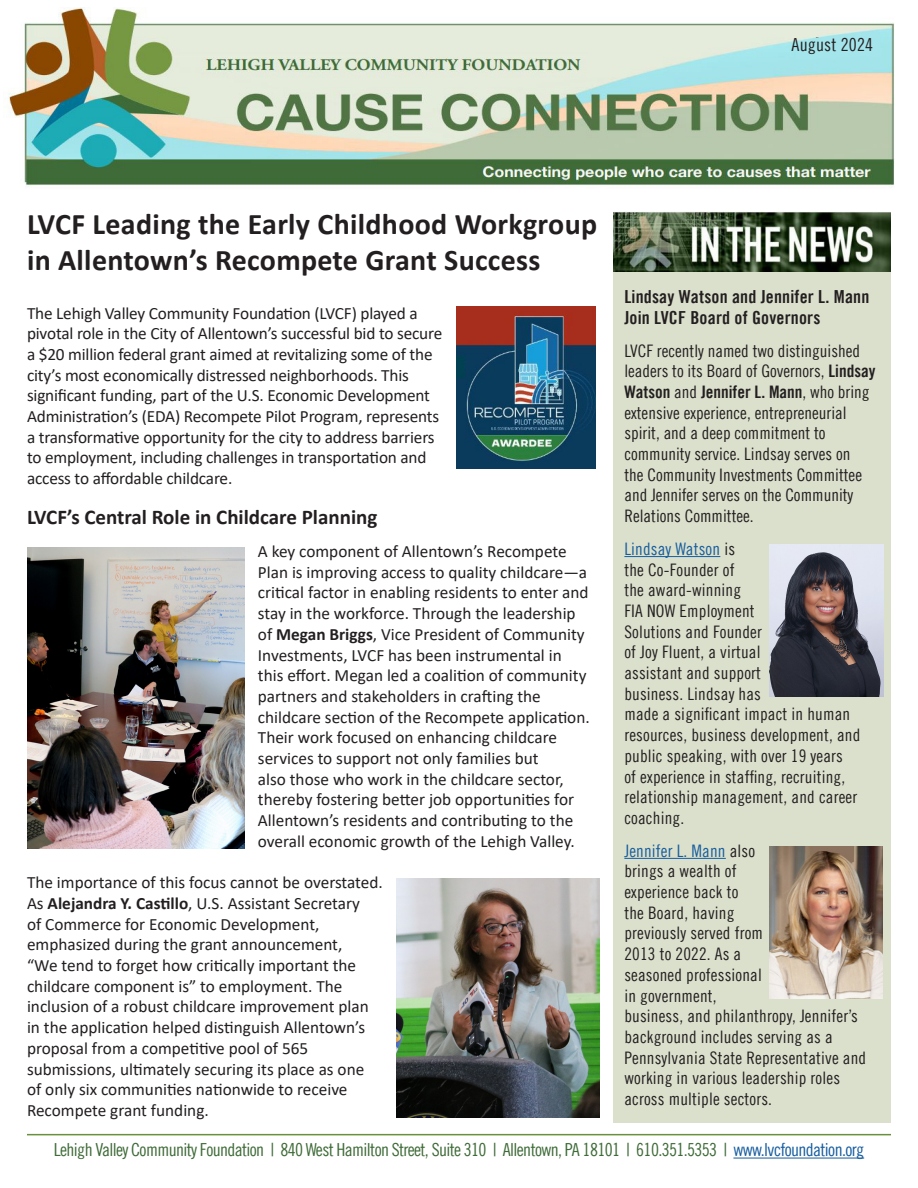
<style>
.page{position:relative;width:918px;height:1188px;background:#fff}
.page>*{position:absolute;margin:0;border:0;box-sizing:border-box;transform-origin:0 0}
.t1{font:700 30px/36px "Calibri";letter-spacing:.01em;color:#231f20}
.t2{font:700 21px "Calibri";color:#231f20}
.t3{font:18px "Trade Gothic LT Cond Eighteen";letter-spacing:-.035em;color:#3f6b38}
.t4{font:18px/21.6px "Trade Gothic LT Bold Cond Twenty";letter-spacing:.01em;color:#231f20}
.t5{font:18px "Trade Gothic LT Cond Eighteen";letter-spacing:.01em;color:#231f20}
.t6{font:17.25px/20.7px "Calibri";color:#231f20}
.t7{font:17.25px/20.7px "Trade Gothic LT Cond Eighteen";letter-spacing:.01em;color:#231f20}
.s1{font-weight:700}
.s2{font-family:"Trade Gothic LT Bold Cond Twenty"}
.s3{color:#175d9e}
</style>
<div class="page">
<img style="left:9px;top:7px;width:886px;height:179px">
<hr style="left:733px;top:1158px;width:131px;height:1px;background:#175d9e">
<hr style="left:27px;top:1134px;width:864px;height:1px;background:#69903d">
<div style="left:614px;top:219px;width:277px;height:904px;background:#dbe0cc"></div>
<img style="left:614px;top:212px;width:276px;height:60px">
<img style="left:769px;top:846px;width:114px;height:152px">
<hr style="left:624px;top:556px;width:96px;height:1px;background:#175d9e">
<hr style="left:624px;top:858px;width:102px;height:1px;background:#175d9e">
<img style="left:769px;top:544px;width:114px;height:153px">
<img style="left:457px;top:306px;width:139px;height:162px">
<img style="left:27px;top:548px;width:217px;height:300px">
<img style="left:397px;top:878px;width:203px;height:240px">
<p class="t5" style="left:792px;top:34px;width:83px">August 2024</p>
<p class="t1" style="left:27px;top:206px;width:572px">LVCF Leading the Early Childhood Workgroup in Allentown’s Recompete Grant Success</p>
<p class="t6" style="left:27px;top:302px;width:417px">The Lehigh Valley Community Foundation (LVCF) played a pivotal role in the City of Allentown’s successful bid to secure a $20 million federal grant aimed at revitalizing some of the city’s most economically distressed neighborhoods. This significant funding, part of the U.S. Economic Development Administration’s (EDA) Recompete Pilot Program, represents a transformative opportunity for the city to address barriers to employment, including challenges in transportation and access to affordable childcare.</p>
<p class="t2" style="left:27px;top:502px;width:352px">LVCF’s Central Role in Childcare Planning</p>
<p class="t6" style="left:258px;top:540px;width:333px">A key component of Allentown’s Recompete Plan is improving access to quality childcare—a critical factor in enabling residents to enter and stay in the workforce. Through the leadership of <span class="s1">Megan Briggs</span>, Vice President of Community Investments, LVCF has been instrumental in this effort. Megan led a coalition of community partners and stakeholders in crafting the childcare section of the Recompete application.<br>Their work focused on enhancing childcare services to support not only families but<br>also those who work in the childcare sector, thereby fostering better job opportunities for Allentown’s residents and contributing to the overall economic growth of the Lehigh Valley.</p>
<p class="t6" style="left:27px;top:872px;width:357px">The importance of this focus cannot be overstated.<br>As <span class="s1">Alejandra Y. Castillo</span>, U.S. Assistant Secretary<br>of Commerce for Economic Development, emphasized during the grant announcement,<br>“We tend to forget how critically important the childcare component is” to employment. The inclusion of a robust childcare improvement plan in the application helped distinguish Allentown’s proposal from a competitive pool of 565 submissions, ultimately securing its place as one of only six communities nationwide to receive Recompete grant funding.</p>
<p class="t4" style="left:624px;top:285px;width:246px">Lindsay Watson and Jennifer L. Mann<br>Join LVCF Board of Governors</p>
<p class="t7" style="left:624px;top:340px;width:253px">LVCF recently named two distinguished leaders to its Board of Governors, <span class="s2">Lindsay Watson</span> and <span class="s2">Jennifer L. Mann</span>, who bring extensive experience, entrepreneurial spirit, and a deep commitment to community service. Lindsay serves on<br>the Community Investments Committee and Jennifer serves on the Community Relations Committee.</p>
<p class="t7" style="left:624px;top:538px;width:237px"><span class="s3">Lindsay Watson</span> is<br>the Co-Founder of<br>the award-winning<br>FIA NOW Employment<br>Solutions and Founder<br>of Joy Fluent, a virtual<br>assistant and support<br>business. Lindsay has<br>made a significant impact in human resources, business development, and public speaking, with over 19 years<br>of experience in staffing, recruiting, relationship management, and career coaching.</p>
<p class="t7" style="left:624px;top:840px;width:243px"><span class="s3">Jennifer L. Mann</span> also<br>brings a wealth of<br>experience back to<br>the Board, having<br>previously served from<br>2013 to 2022. As a<br>seasoned professional<br>in government,<br>business, and philanthropy, Jennifer’s background includes serving as a<br>Pennsylvania State Representative and working in various leadership roles across multiple sectors.</p>
<p class="t3" style="left:54px;top:1139px;width:812px">Lehigh Valley Community Foundation | 840 West Hamilton Street, Suite 310 | Allentown, PA 18101 | 610.351.5353 | <span class="s3">www.lvcfoundation.org</span></p>
</div>
